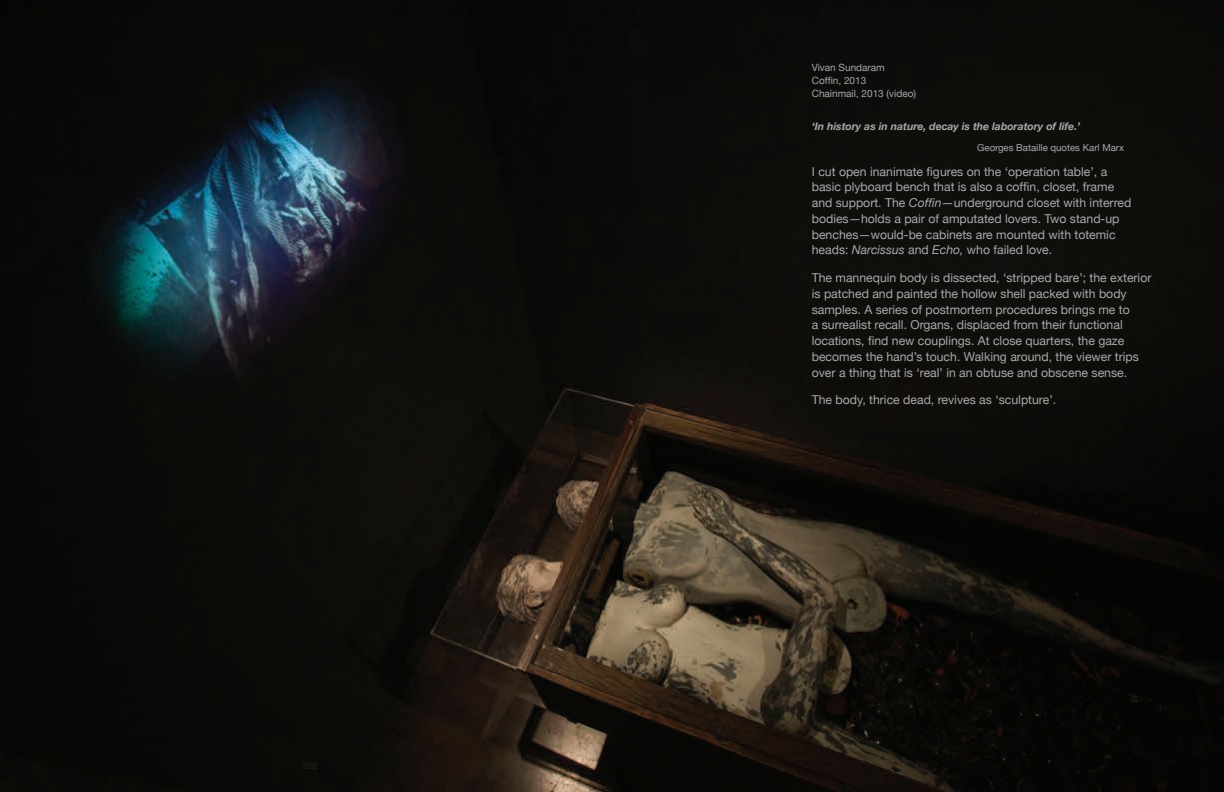
<style>
.page{position:relative;width:1224px;height:792px;background:#fff}
.page>*{position:absolute;margin:0;border:0;box-sizing:border-box;transform-origin:0 0}
.t1{font:12.2px/15.8px "Helvetica Neue";color:#a8a9ad}
.t2{font:italic 700 10.5px "Helvetica Neue";color:#a8a9ad}
.t3{font:10px/13px "Helvetica Neue";color:#a8a9ad}
.t4{font:9.6px "Helvetica Neue";color:#a8a9ad}
.s1{font-style:italic}
</style>
<div class="page">
<img style="left:0;top:0;width:1224px;height:792px">
<p class="t3" style="left:812px;top:61px;width:106px">Vivan Sundaram<br>Coffin, 2013<br>Chainmail, 2013 (video)</p>
<p class="t2" style="left:812px;top:120px;width:270px">‘In history as in nature, decay is the laboratory of life.’</p>
<p class="t4" style="left:977px;top:142px;width:148px">Georges Bataille quotes Karl Marx</p>
<p class="t1" style="left:812px;top:163px;width:321px">I cut open inanimate figures on the ‘operation table’, a basic plyboard bench that is also a coffin, closet, frame and support. The <span class="s1">Coffin</span>—underground closet with interred bodies—holds a pair of amputated lovers. Two stand-up benches—would-be cabinets are mounted with totemic heads: <span class="s1">Narcissus</span> and <span class="s1">Echo,</span> who failed love.</p>
<p class="t1" style="left:812px;top:270px;width:341px">The mannequin body is dissected, ‘stripped bare’; the exterior is patched and painted the hollow shell packed with body samples. A series of postmortem procedures brings me to<br>a surrealist recall. Organs, displaced from their functional locations, find new couplings. At close quarters, the gaze becomes the hand’s touch. Walking around, the viewer trips over a thing that is ‘real’ in an obtuse and obscene sense.</p>
<p class="t1" style="left:812px;top:392px;width:246px">The body, thrice dead, revives as ‘sculpture’.</p>
</div>
